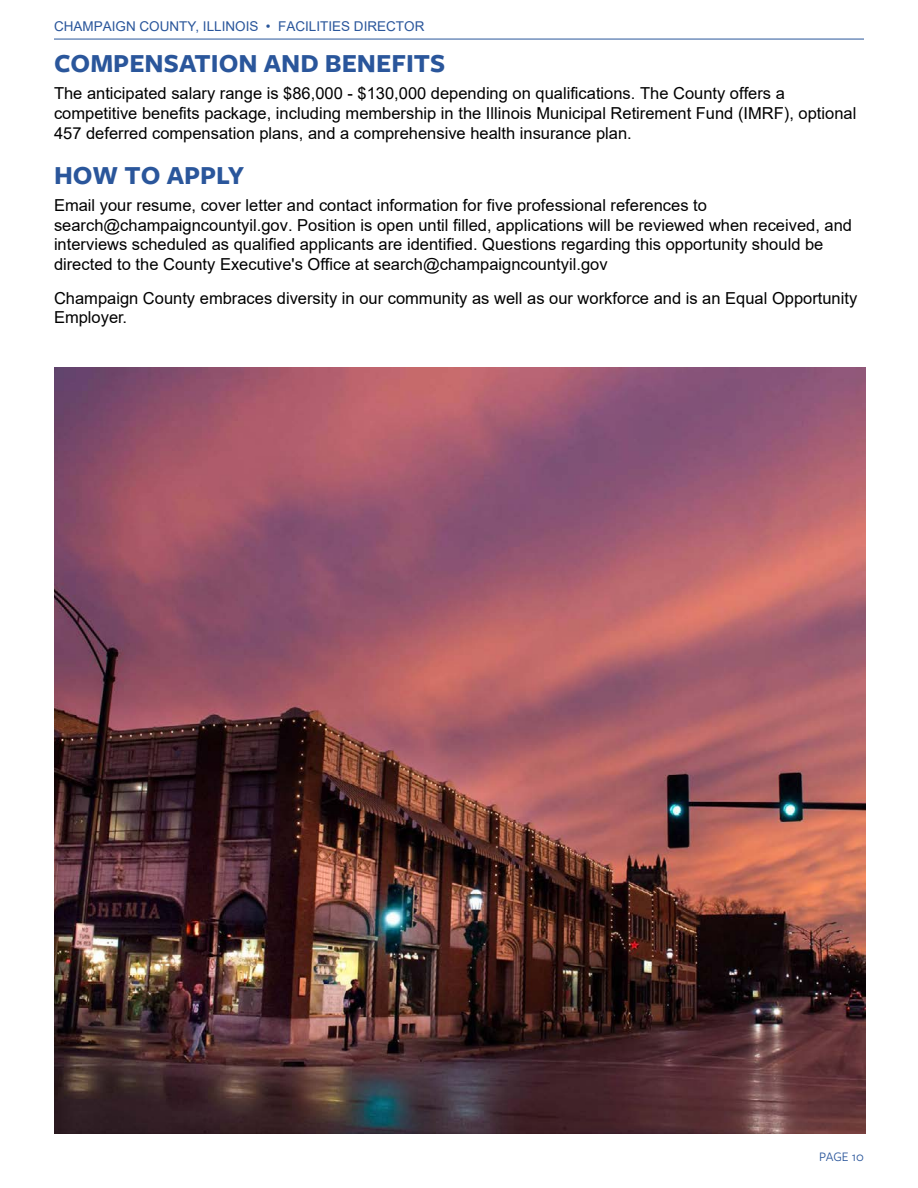
<style>
.page{position:relative;width:918px;height:1188px;background:#fff}
.page>*{position:absolute;margin:0;border:0;box-sizing:border-box;transform-origin:0 0}
.t1{font:700 27px "Freight Sans Pro";color:#2a569b}
.t2{font:16.5px/19.8px "Arial";color:#000}
.t3{font:13.5px "Arial";color:#2a569b}
.t4{font:13.5px "Freight Sans Pro";color:#2a569b}
</style>
<div class="page">
<img style="left:54px;top:367px;width:811px;height:767px">
<hr style="left:54px;top:39px;width:810px;height:1px;background:#2a569b">
<p class="t3" style="left:54px;top:17px;width:372px">CHAMPAIGN COUNTY, ILLINOIS • FACILITIES DIRECTOR</p>
<h1 class="t1" style="left:54px;top:45px;width:393px">COMPENSATION AND BENEFITS</h1>
<p class="t2" style="left:54px;top:83px;width:804px">The anticipated salary range is $86,000 - $130,000 depending on qualifications. The County offers a competitive benefits package, including membership in the Illinois Municipal Retirement Fund (IMRF), optional<br>457 deferred compensation plans, and a comprehensive health insurance plan.</p>
<h1 class="t1" style="left:54px;top:157px;width:192px">HOW TO APPLY</h1>
<p class="t2" style="left:54px;top:195px;width:800px">Email your resume, cover letter and contact information for five professional references to search@champaigncountyil.gov. Position is open until filled, applications will be reviewed when received, and interviews scheduled as qualified applicants are identified. Questions regarding this opportunity should be directed to the County Executive's Office at search@champaigncountyil.gov</p>
<p class="t2" style="left:54px;top:288px;width:805px">Champaign County embraces diversity in our community as well as our workforce and is an Equal Opportunity<br>Employer.</p>
<p class="t4" style="left:819px;top:1147px;width:46px">PAGE 10</p>
</div>
